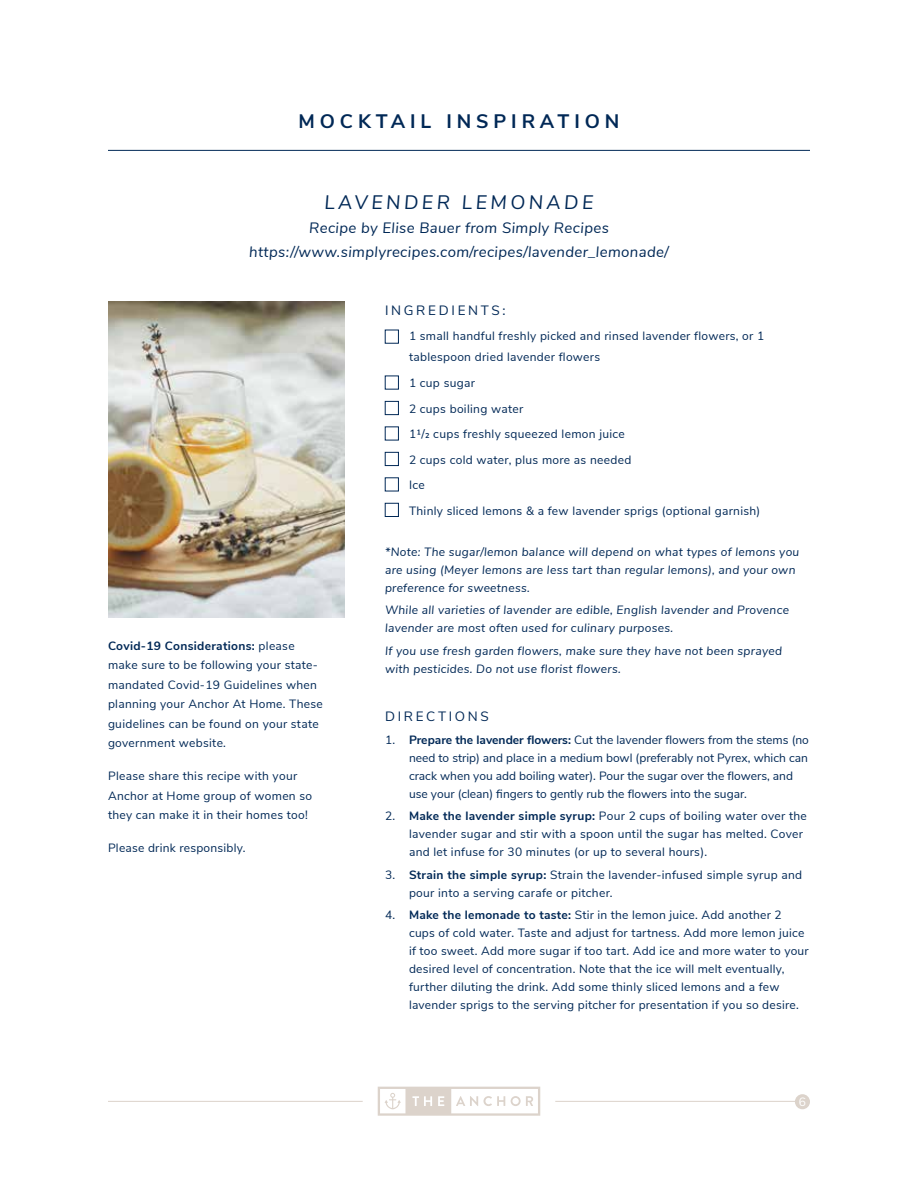
<style>
.page{position:relative;width:918px;height:1188px;background:#fff}
.page>*{position:absolute;margin:0;border:0;box-sizing:border-box;transform-origin:0 0}
.t1{font:700 19.5px "Nunito Sans";letter-spacing:.25em;color:#002856}
.t2{font:italic 19.5px "Nunito Sans";letter-spacing:.175em;color:#002856}
.t3{font:italic 15px/24px "Nunito Sans";letter-spacing:.025em;color:#002856;text-align:center}
.t4{font:13.5px "Nunito Sans";letter-spacing:.2em;color:#002856}
.t5{font:12px/18px "Nunito Sans";letter-spacing:.02em;color:#002856}
.t6{font:italic 12px/18px "Nunito Sans";letter-spacing:.025em;color:#002856}
.t7{font:12px/18px "Nunito Sans";color:#002856}
.t8{font:12px "Nunito Sans";color:#fff}
.s1{font-weight:700}
</style>
<div class="page">
<hr style="left:555px;top:1101px;width:255px;height:1px;background:#dcd3cb">
<hr style="left:108px;top:1101px;width:255px;height:1px;background:#dcd3cb">
<svg style="left:378px;top:1087px;width:162px;height:29px"></svg>
<div style="left:795px;top:1094px;width:15px;height:15px;background:#dcd3cb;border-radius:50%"></div>
<hr style="left:108px;top:150px;width:702px;height:1px;background:#002856">
<div style="left:385px;top:330px;width:14px;height:13px;border:1px solid #002856"></div>
<div style="left:385px;top:376px;width:14px;height:13px;border:1px solid #002856"></div>
<div style="left:385px;top:401px;width:14px;height:14px;border:1px solid #002856"></div>
<div style="left:385px;top:427px;width:14px;height:13px;border:1px solid #002856"></div>
<div style="left:385px;top:452px;width:14px;height:14px;border:1px solid #002856"></div>
<div style="left:385px;top:478px;width:14px;height:13px;border:1px solid #002856"></div>
<div style="left:385px;top:503px;width:14px;height:14px;border:1px solid #002856"></div>
<img style="left:108px;top:302px;width:237px;height:315px">
<h1 class="t1" style="left:299px;top:107px;width:322px">MOCKTAIL INSPIRATION</h1>
<h1 class="t2" style="left:325px;top:188px;width:270px">LAVENDER LEMONADE</h1>
<p class="t3" style="left:249px;top:215px;width:421px">Recipe by Elise Bauer from Simply Recipes https://www.simplyrecipes.com/recipes/lavender_lemonade/</p>
<p class="t5" style="left:108px;top:635px;width:216px;line-height:19.5px"><span class="s1">Covid-19 Considerations:</span> please make sure to be following your state&shy;mandated Covid-19 Guidelines when planning your Anchor At Home. These guidelines can be found on your state government website.</p>
<p class="t5" style="left:108px;top:765px;width:206px;line-height:19.5px">Please share this recipe with your<br>Anchor at Home group of women so they can make it in their homes too!</p>
<p class="t5" style="left:108px;top:838px;width:139px">Please drink responsibly.</p>
<p class="t4" style="left:385px;top:300px;width:122px">INGREDIENTS:</p>
<p class="t5" style="left:409px;top:325px;width:357px;line-height:21px">1 small handful freshly picked and rinsed lavender flowers, or 1 tablespoon dried lavender flowers</p>
<p class="t5" style="left:409px;top:369px;width:353px;line-height:25.7px">1 cup sugar<br>2 cups boiling water<br>1¹/₂ cups freshly squeezed lemon juice<br>2 cups cold water, plus more as needed<br>Ice<br>Thinly sliced lemons &amp; a few lavender sprigs (optional garnish)</p>
<p class="t6" style="left:385px;top:542px;width:416px">*Note: The sugar/lemon balance will depend on what types of lemons you are using (Meyer lemons are less tart than regular lemons), and your own preference for sweetness.</p>
<p class="t6" style="left:385px;top:600px;width:406px">While all varieties of lavender are edible, English lavender and Provence lavender are most often used for culinary purposes.</p>
<p class="t6" style="left:385px;top:641px;width:399px">If you use fresh garden flowers, make sure they have not been sprayed with pesticides. Do not use florist flowers.</p>
<p class="t4" style="left:385px;top:706px;width:105px">DIRECTIONS</p>
<p class="t7" style="left:409px;top:730px;width:401px;text-indent:-24px">1. <span class="s1">Prepare the lavender flowers:</span> Cut the lavender flowers from the stems (no need to strip) and place in a medium bowl (preferably not Pyrex, which can crack when you add boiling water). Pour the sugar over the flowers, and use your (clean) fingers to gently rub the flowers into the sugar.</p>
<p class="t5" style="left:409px;top:806px;width:399px;text-indent:-24px">2. <span class="s1">Make the lavender simple syrup:</span> Pour 2 cups of boiling water over the lavender sugar and stir with a spoon until the sugar has melted. Cover and let infuse for 30 minutes (or up to several hours).</p>
<p class="t5" style="left:409px;top:865px;width:395px;text-indent:-24px">3. <span class="s1">Strain the simple syrup:</span> Strain the lavender-infused simple syrup and pour into a serving carafe or pitcher.</p>
<p class="t5" style="left:409px;top:905px;width:401px;text-indent:-24px">4. <span class="s1">Make the lemonade to taste:</span> Stir in the lemon juice. Add another 2 cups of cold water. Taste and adjust for tartness. Add more lemon juice if too sweet. Add more sugar if too tart. Add ice and more water to your desired level of concentration. Note that the ice will melt eventually, further diluting the drink. Add some thinly sliced lemons and a few lavender sprigs to the serving pitcher for presentation if you so desire.</p>
<p class="t8" style="left:799px;top:1093px;width:9px">6</p>
</div>
